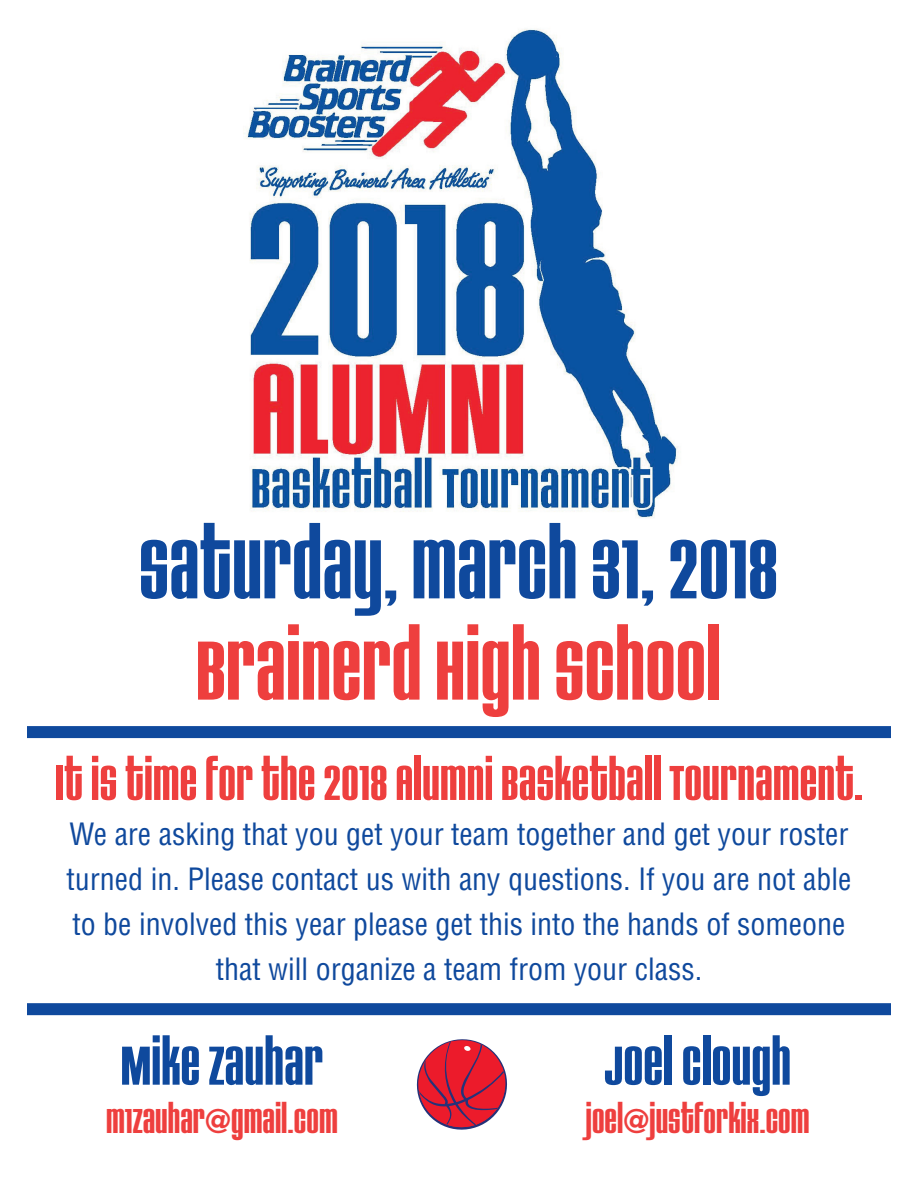
<style>
.page{position:relative;width:918px;height:1188px;background:#fff}
.page>*{position:absolute;margin:0;border:0;box-sizing:border-box;transform-origin:0 0}
.t1{font:87px "House Gothic Bold Two";color:#0f499d}
.t2{font:87px "House Gothic Bold Two";color:#ee3f3e}
.t3{font:57px "House Gothic Bold Two";color:#0f499d}
.t4{font:51px "House Gothic Bold Two";color:#ee3f3e}
.t5{font:36px "House Gothic Bold Two";color:#ee3f3e}
.t6{font:condensed 30px/45px "Helvetica";color:#0f499d;text-align:center}
</style>
<div class="page">
<img style="left:243px;top:29px;width:435px;height:489px">
<div style="left:27px;top:726px;width:864px;height:12px;background:#0f499d"></div>
<div style="left:27px;top:1003px;width:864px;height:12px;background:#0f499d"></div>
<svg style="left:416px;top:1039px;width:91px;height:91px"></svg>
<h1 class="t1" style="left:139px;top:523px;width:641px">SATURDAY, MARCH 31, 2018</h1>
<h1 class="t2" style="left:196px;top:624px;width:527px">BRAINERD HIGH SCHOOL</h1>
<h3 class="t4" style="left:55px;top:756px;width:810px">IT IS TIME FOR THE 2018 ALUMNI BASKETBALL TOURNAMENT.</h3>
<p class="t6" style="left:67px;top:813px;width:786px">We are asking that you get your team together and get your roster turned in. Please contact us with any questions. If you are not able to be involved this year please get this into the hands of someone that will organize a team from your class.</p>
<h2 class="t3" style="left:121px;top:1035px;width:204px">MIKE ZAUHAR</h2>
<p class="t5" style="left:106px;top:1101px;width:233px">M1ZAUHAR@GMAIL.COM</p>
<h2 class="t3" style="left:604px;top:1035px;width:189px">JOEL CLOUGH</h2>
<p class="t5" style="left:586px;top:1101px;width:226px">JOEL@JUSTFORKIX.COM</p>
</div>
